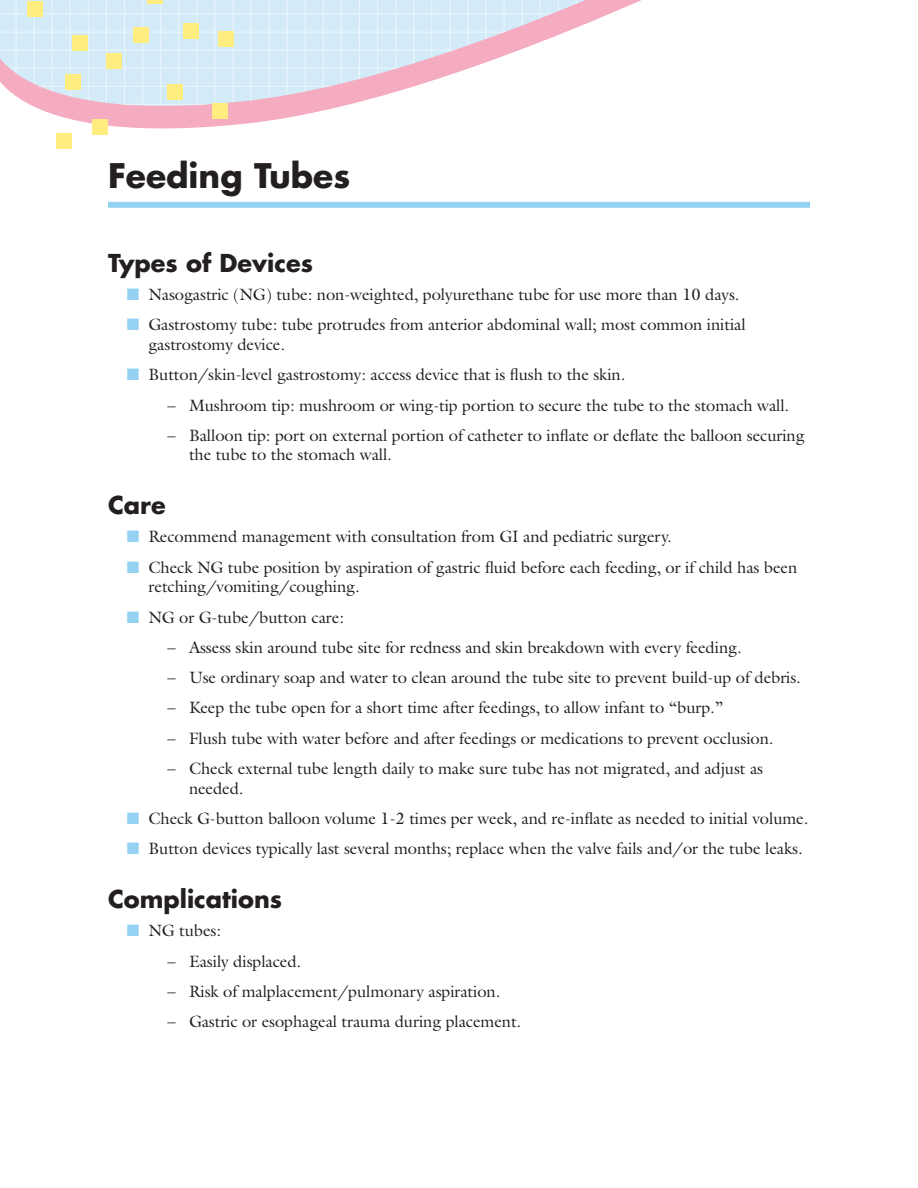
<style>
.page{position:relative;width:918px;height:1188px;background:#fff}
.page>*{position:absolute;margin:0;border:0;box-sizing:border-box;transform-origin:0 0}
.Head_Level_1{font:700 33px "Futura";color:#231f20}
.Head_level_2{font:700 24px "Futura";color:#231f20}
.t1{font:16.5px/19.5px "Galliard";letter-spacing:-.005em;color:#231f20}
.s1{color:#95d2f2}
</style>
<div class="page">
<svg style="left:31px;top:105px;width:315px;height:23px;fill:#f6acc0"></svg>
<img style="left:0;top:0;width:642px;height:105px">
<div style="left:167px;top:84px;width:16px;height:16px;background:#ffed7f"></div>
<div style="left:133px;top:27px;width:16px;height:16px;background:#ffed7f"></div>
<div style="left:183px;top:23px;width:16px;height:16px;background:#ffed7f"></div>
<div style="left:65px;top:74px;width:16px;height:16px;background:#ffed7f"></div>
<div style="left:106px;top:53px;width:16px;height:16px;background:#ffed7f"></div>
<div style="left:72px;top:35px;width:16px;height:16px;background:#ffed7f"></div>
<hr style="left:147px;top:0;width:16px;height:4px;background:#ffed7f">
<div style="left:218px;top:31px;width:16px;height:16px;background:#ffed7f"></div>
<div style="left:212px;top:103px;width:16px;height:16px;background:#ffed7f"></div>
<div style="left:56px;top:133px;width:16px;height:16px;background:#ffed7f"></div>
<div style="left:27px;top:1px;width:16px;height:16px;background:#ffed7f"></div>
<div style="left:92px;top:119px;width:16px;height:16px;background:#ffed7f"></div>
<div style="left:108px;top:202px;width:702px;height:6px;background:#95d2f2"></div>
<p class="Head_Level_1" style="left:108px;top:154px;width:244px">Feeding Tubes</p>
<p class="Head_level_2" style="left:108px;top:247px;width:206px">Types of Devices</p>
<p class="t1" style="left:127px;top:285px;width:614px"><span class="s1">■</span> Nasogastric (NG) tube: non-weighted, polyurethane tube for use more than 10 days.</p>
<p class="t1" style="left:148px;top:315px;width:599px;text-indent:-22px"><span class="s1">■</span> Gastrostomy tube: tube protrudes from anterior abdominal wall; most common initial gastrostomy device.</p>
<p class="t1" style="left:127px;top:365px;width:500px"><span class="s1">■</span> Button/skin-level gastrostomy: access device that is flush to the skin.</p>
<p class="t1" style="left:167px;top:395px;width:623px">– Mushroom tip: mushroom or wing-tip portion to secure the tube to the stomach wall.</p>
<p class="t1" style="left:189px;top:425px;width:617px;text-indent:-22px">– Balloon tip: port on external portion of catheter to inflate or deflate the balloon securing the tube to the stomach wall.</p>
<p class="Head_level_2" style="left:108px;top:489px;width:59px">Care</p>
<p class="t1" style="left:127px;top:527px;width:547px"><span class="s1">■</span> Recommend management with consultation from GI and pediatric surgery.</p>
<p class="t1" style="left:148px;top:557px;width:650px;text-indent:-22px"><span class="s1">■</span> Check NG tube position by aspiration of gastric fluid before each feeding, or if child has been retching/vomiting/coughing.</p>
<p class="t1" style="left:127px;top:607px;width:219px"><span class="s1">■</span> NG or G-tube/button care:</p>
<p class="t1" style="left:167px;top:637px;width:576px">– Assess skin around tube site for redness and skin breakdown with every feeding.</p>
<p class="t1" style="left:167px;top:668px;width:635px">– Use ordinary soap and water to clean around the tube site to prevent build-up of debris.</p>
<p class="t1" style="left:167px;top:698px;width:558px">– Keep the tube open for a short time after feedings, to allow infant to “burp.”</p>
<p class="t1" style="left:167px;top:728px;width:608px">– Flush tube with water before and after feedings or medications to prevent occlusion.</p>
<p class="t1" style="left:189px;top:759px;width:576px;text-indent:-22px">– Check external tube length daily to make sure tube has not migrated, and adjust as needed.</p>
<p class="t1" style="left:127px;top:808px;width:683px"><span class="s1">■</span> Check G-button balloon volume 1-2 times per week, and re-inflate as needed to initial volume.</p>
<p class="t1" style="left:127px;top:839px;width:677px"><span class="s1">■</span> Button devices typically last several months; replace when the valve fails and/or the tube leaks.</p>
<p class="Head_level_2" style="left:108px;top:883px;width:176px">Complications</p>
<p class="t1" style="left:127px;top:921px;width:96px"><span class="s1">■</span> NG tubes:</p>
<p class="t1" style="left:167px;top:951px;width:135px">– Easily displaced.</p>
<p class="t1" style="left:167px;top:981px;width:334px">– Risk of malplacement/pulmonary aspiration.</p>
<p class="t1" style="left:167px;top:1012px;width:355px">– Gastric or esophageal trauma during placement.</p>
</div>
